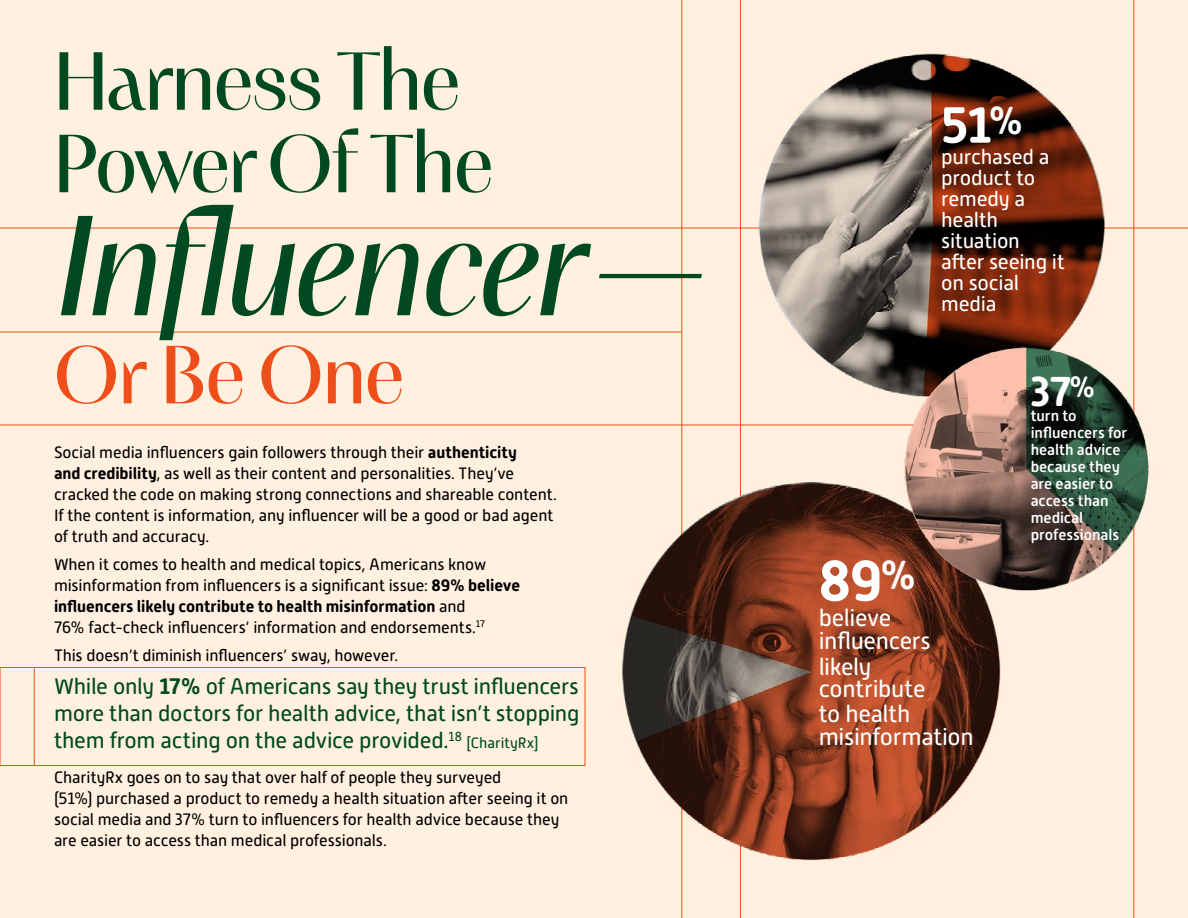
<style>
.page{position:relative;width:1188px;height:918px;background:#fff0e0}
.page>*{position:absolute;margin:0;border:0;box-sizing:border-box;transform-origin:0 0}
.t1{font:italic 142.5px "PF Marlet Display";letter-spacing:-.04em;color:#004921}
.t2{font:82.5px/82.5px "PF Marlet Display";letter-spacing:-.04em;color:#004921}
.t3{font:82.5px "PF Marlet Display";letter-spacing:-.04em;color:#ee4e19}
.t4{font:700 57px "Alwyn New Rounded";color:#fff}
.t5{font:700 50.7px "Alwyn New Rounded";color:#fff}
.t6{font:700 41.7px "Alwyn New Rounded";color:#fff}
.t7{font:24px/22.5px "Alwyn New Rounded";letter-spacing:-.015em;color:#fff}
.t8{font:22.5px/27px "Alwyn New Rounded";letter-spacing:-.015em;color:#004921;text-align:justify}
.t9{font:21px/21px "Alwyn New Rounded";letter-spacing:-.015em;color:#fff}
.t10{font:16.5px/21px "Alwyn New Rounded";letter-spacing:-.01em;color:#000}
.t11{font:500 15.45px/17px "Alwyn New Rounded";letter-spacing:-.005em;color:#fff}
.t12{font:15px "Alwyn New Rounded";color:#004921}
.s1{font-weight:700}
</style>
<div class="page">
<div style="left:0;top:667px;width:585px;height:99px;border:1px solid #ee4e19"></div>
<hr style="left:0;top:425px;width:1134px;height:1px;background:#ee4e19">
<hr style="left:681px;top:0;width:1px;height:918px;background:#ee4e19">
<hr style="left:740px;top:0;width:1px;height:918px;background:#ee4e19">
<hr style="left:1134px;top:0;width:1px;height:918px;background:#ee4e19">
<hr style="left:0;top:228px;width:1188px;height:1px;background:#ee4e19">
<hr style="left:0;top:332px;width:682px;height:1px;background:#ee4e19">
<hr style="left:34px;top:669px;width:1px;height:97px;background:#ee4e19">
<img style="left:622px;top:473px;width:379px;height:398px">
<img style="left:736px;top:39px;width:382px;height:378px">
<img style="left:896px;top:346px;width:253px;height:250px">
<h2 class="t2" style="left:52px;top:42px;width:444px">Harness The<br>Power Of The</h2>
<h1 class="t1" style="left:52px;top:176px;width:650px">Influencer —</h1>
<h2 class="t3" style="left:52px;top:323px;width:355px">Or Be One</h2>
<p class="t10" style="left:54px;top:442px;width:504px">Social media influencers gain followers through their <span class="s1">authenticity<br>and credibility</span>, as well as their content and personalities. They’ve cracked the code on making strong connections and shareable content.<br>If the content is information, any influencer will be a good or bad agent of truth and accuracy.</p>
<p class="t10" style="left:54px;top:554px;width:468px">When it comes to health and medical topics, Americans know misinformation from influencers is a significant issue: <span class="s1">89% believe influencers likely contribute to health misinformation</span> and<br>76% fact-check influencers’ information and endorsements.<sup>17</sup></p>
<p class="t10" style="left:54px;top:644px;width:346px">This doesn’t diminish influencers’ sway, however.</p>
<h3 class="t8" style="left:54px;top:673px;width:527px">While only <span class="s1">17%</span> of Americans say they trust influencers more than doctors for health advice, that isn’t stopping them from acting on the advice provided.<sup>18</sup></h3>
<p class="t12" style="left:467px;top:735px;width:73px">[CharityRx]</p>
<p class="t10" style="left:54px;top:767px;width:516px">CharityRx goes on to say that over half of people they surveyed<br>(51%) purchased a product to remedy a health situation after seeing it on social media and 37% turn to influencers for health advice because they are easier to access than medical professionals.</p>
<h3 class="t5" style="left:941px;top:96px;width:84px">51<sup>%</sup></h3>
<p class="t9" style="left:941px;top:146px;width:125px">purchased a product to remedy a health situation after seeing it on social media</p>
<h3 class="t4" style="left:819px;top:548px;width:99px">89<sup>%</sup></h3>
<h3 class="t7" style="left:819px;top:607px;width:114px">believe influencers</h3>
<h3 class="t7" style="left:819px;top:655px;width:108px">likely contribute</h3>
<h3 class="t7" style="left:819px;top:703px;width:157px">to health misinformation</h3>
<h3 class="t6" style="left:1031px;top:367px;width:66px">37<sup>%</sup></h3>
<p class="t11" style="left:1031px;top:408px;width:98px">turn to influencers for health advice because they are easier to access than medical professionals</p>
</div>
